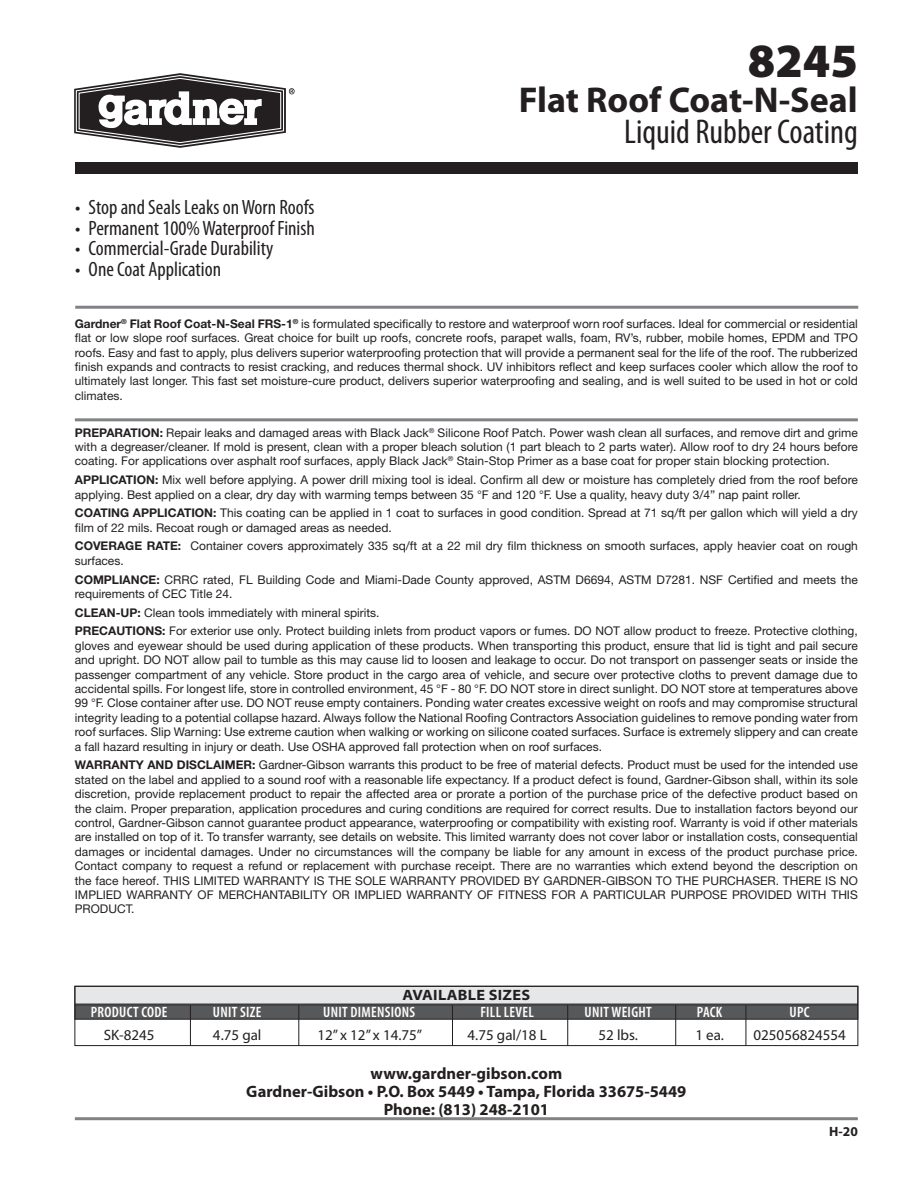
<style>
.page{position:relative;width:918px;height:1188px;background:#fff}
.page>*{position:absolute;margin:0;border:0;box-sizing:border-box;transform-origin:0 0}
.t1{font:900 48px "Myriad Pro";color:#231f20}
.t2{font:700 36px "Myriad Pro";color:#231f20}
.t3{font:condensed 34.5px "Myriad Pro";color:#231f20}
.t4{font:condensed 20.85px "Myriad Pro";color:#231f20}
.t5{font:700 16.5px "Myriad Pro";color:#231f20}
.t6{font:15px "Myriad Pro";color:#231f20}
.t7{font:600 condensed 15px "Myriad Pro";letter-spacing:.02em;color:#fff}
.t8{font:700 semi-expanded 15px "Myriad Pro";letter-spacing:.02em;color:#231f20}
.t9{font:700 13.5px "Myriad Pro";color:#231f20}
.t10{font:12px/14.4px "Helvetica Neue LT Std";color:#231f20;text-align:justify}
.s1{font-weight:700}
</style>
<div class="page">
<svg style="left:74px;top:73px;width:221px;height:75px"></svg>
<div style="left:75px;top:162px;width:783px;height:12px;background:#231f20"></div>
<hr style="left:75px;top:1117px;width:783px;height:3px;background:#808285">
<hr style="left:75px;top:418px;width:783px;height:3px;background:#808285">
<hr style="left:75px;top:306px;width:783px;height:3px;background:#808285">
<div style="left:74px;top:1004px;width:784px;height:16px;background:#57585a;border:1px solid #231f20"></div>
<div style="left:74px;top:986px;width:784px;height:18px;background:#e6e7e9"></div>
<hr style="left:190px;top:1005px;width:1px;height:41px;background:#231f20">
<hr style="left:298px;top:1005px;width:1px;height:41px;background:#231f20">
<hr style="left:452px;top:1005px;width:1px;height:41px;background:#231f20">
<hr style="left:567px;top:1005px;width:1px;height:41px;background:#231f20">
<hr style="left:675px;top:1005px;width:1px;height:41px;background:#231f20">
<hr style="left:746px;top:1005px;width:1px;height:41px;background:#231f20">
<div style="left:74px;top:986px;width:784px;height:60px;border:1px solid #231f20"></div>
<p class="t1" style="left:748px;top:29px;width:112px">8245</p>
<p class="t2" style="left:519px;top:77px;width:341px">Flat Roof Coat-N-Seal</p>
<p class="t4" style="left:75px;top:194px;width:241px">• Stop and Seals Leaks on Worn Roofs</p>
<p class="t4" style="left:75px;top:215px;width:241px">• Permanent 100% Waterproof Finish</p>
<p class="t4" style="left:75px;top:236px;width:200px">• Commercial-Grade Durability</p>
<p class="t4" style="left:75px;top:257px;width:147px">• One Coat Application</p>
<p class="t3" style="left:624px;top:111px;width:235px">Liquid Rubber Coating</p>
<p class="t10" style="left:75px;top:316px;width:785px"><span class="s1">Gardner</span><sup>®</sup> <span class="s1">Flat Roof Coat-N-Seal FRS-1</span><sup>®</sup> is formulated specifically to restore and waterproof worn roof surfaces. Ideal for commercial or residential flat or low slope roof surfaces. Great choice for built up roofs, concrete roofs, parapet walls, foam, RV’s, rubber, mobile homes, EPDM and TPO roofs. Easy and fast to apply, plus delivers superior waterproofing protection that will provide a permanent seal for the life of the roof. The rubberized finish expands and contracts to resist cracking, and reduces thermal shock. UV inhibitors reflect and keep surfaces cooler which allow the roof to ultimately last longer. This fast set moisture-cure product, delivers superior waterproofing and sealing, and is well suited to be used in hot or cold climates.</p>
<p class="t10" style="left:75px;top:425px;width:785px"><span class="s1">PREPARATION:</span> Repair leaks and damaged areas with Black Jack<sup>®</sup> Silicone Roof Patch. Power wash clean all surfaces, and remove dirt and grime with a degreaser/cleaner. If mold is present, clean with a proper bleach solution (1 part bleach to 2 parts water). Allow roof to dry 24 hours before coating. For applications over asphalt roof surfaces, apply Black Jack<sup>®</sup> Stain-Stop Primer as a base coat for proper stain blocking protection.</p>
<p class="t10" style="left:75px;top:473px;width:785px"><span class="s1">APPLICATION:</span> Mix well before applying. A power drill mixing tool is ideal. Confirm all dew or moisture has completely dried from the roof before applying. Best applied on a clear, dry day with warming temps between 35 °F and 120 °F. Use a quality, heavy duty 3/4” nap paint roller.</p>
<p class="t10" style="left:75px;top:506px;width:785px"><span class="s1">COATING APPLICATION:</span> This coating can be applied in 1 coat to surfaces in good condition. Spread at 71 sq/ft per gallon which will yield a dry film of 22 mils. Recoat rough or damaged areas as needed.</p>
<p class="t10" style="left:75px;top:539px;width:785px"><span class="s1">COVERAGE RATE:</span> Container covers approximately 335 sq/ft at a 22 mil dry film thickness on smooth surfaces, apply heavier coat on rough surfaces.</p>
<p class="t10" style="left:75px;top:572px;width:784px"><span class="s1">COMPLIANCE:</span> CRRC rated, FL Building Code and Miami-Dade County approved, ASTM D6694, ASTM D7281. NSF Certified and meets the requirements of CEC Title 24.</p>
<p class="t10" style="left:75px;top:605px;width:306px"><span class="s1">CLEAN-UP:</span> Clean tools immediately with mineral spirits.</p>
<p class="t10" style="left:75px;top:624px;width:785px"><span class="s1">PRECAUTIONS:</span> For exterior use only. Protect building inlets from product vapors or fumes. DO NOT allow product to freeze. Protective clothing, gloves and eyewear should be used during application of these products. When transporting this product, ensure that lid is tight and pail secure and upright. DO NOT allow pail to tumble as this may cause lid to loosen and leakage to occur. Do not transport on passenger seats or inside the passenger compartment of any vehicle. Store product in the cargo area of vehicle, and secure over protective cloths to prevent damage due to accidental spills. For longest life, store in controlled environment, 45 °F - 80 °F. DO NOT store in direct sunlight. DO NOT store at temperatures above 99 °F. Close container after use. DO NOT reuse empty containers. Ponding water creates excessive weight on roofs and may compromise structural integrity leading to a potential collapse hazard. Always follow the National Roofing Contractors Association guidelines to remove ponding water from roof surfaces. Slip Warning: Use extreme caution when walking or working on silicone coated surfaces. Surface is extremely slippery and can create a fall hazard resulting in injury or death. Use OSHA approved fall protection when on roof surfaces.</p>
<p class="t10" style="left:75px;top:758px;width:785px"><span class="s1">WARRANTY AND DISCLAIMER:</span> Gardner-Gibson warrants this product to be free of material defects. Product must be used for the intended use stated on the label and applied to a sound roof with a reasonable life expectancy. If a product defect is found, Gardner-Gibson shall, within its sole discretion, provide replacement product to repair the affected area or prorate a portion of the purchase price of the defective product based on the claim. Proper preparation, application procedures and curing conditions are required for correct results. Due to installation factors beyond our control, Gardner-Gibson cannot guarantee product appearance, waterproofing or compatibility with existing roof. Warranty is void if other materials are installed on top of it. To transfer warranty, see details on website. This limited warranty does not cover labor or installation costs, consequential damages or incidental damages. Under no circumstances will the company be liable for any amount in excess of the product purchase price.<br>Contact company to request a refund or replacement with purchase receipt. There are no warranties which extend beyond the description on the face hereof. THIS LIMITED WARRANTY IS THE SOLE WARRANTY PROVIDED BY GARDNER-GIBSON TO THE PURCHASER. THERE IS NO IMPLIED WARRANTY OF MERCHANTABILITY OR IMPLIED WARRANTY OF FITNESS FOR A PARTICULAR PURPOSE PROVIDED WITH THIS PRODUCT.</p>
<p class="t8" style="left:402px;top:985px;width:130px">AVAILABLE SIZES</p>
<p class="t7" style="left:91px;top:1003px;width:78px">PRODUCT CODE</p>
<p class="t7" style="left:213px;top:1003px;width:50px">UNIT SIZE</p>
<p class="t7" style="left:323px;top:1003px;width:93px">UNIT DIMENSIONS</p>
<p class="t7" style="left:480px;top:1003px;width:55px">FILL LEVEL</p>
<p class="t7" style="left:585px;top:1003px;width:69px">UNIT WEIGHT</p>
<p class="t7" style="left:697px;top:1003px;width:27px">PACK</p>
<p class="t7" style="left:790px;top:1003px;width:22px">UPC</p>
<p class="t6" style="left:104px;top:1026px;width:52px">SK-8245</p>
<p class="t6" style="left:213px;top:1026px;width:50px">4.75 gal</p>
<p class="t6" style="left:318px;top:1026px;width:106px">12” x 12” x 14.75”</p>
<p class="t6" style="left:468px;top:1026px;width:81px">4.75 gal/18 L</p>
<p class="t6" style="left:598px;top:1026px;width:41px">52 lbs.</p>
<p class="t6" style="left:695px;top:1026px;width:30px">1 ea.</p>
<p class="t6" style="left:754px;top:1026px;width:94px">025056824554</p>
<p class="t5" style="left:371px;top:1062px;width:193px">www.gardner-gibson.com</p>
<p class="t5" style="left:246px;top:1080px;width:442px">Gardner-Gibson • P.O. Box 5449 • Tampa, Florida 33675-5449</p>
<p class="t5" style="left:384px;top:1098px;width:167px">Phone: (813) 248-2101</p>
<p class="t9" style="left:829px;top:1123px;width:30px">H-20</p>
</div>
